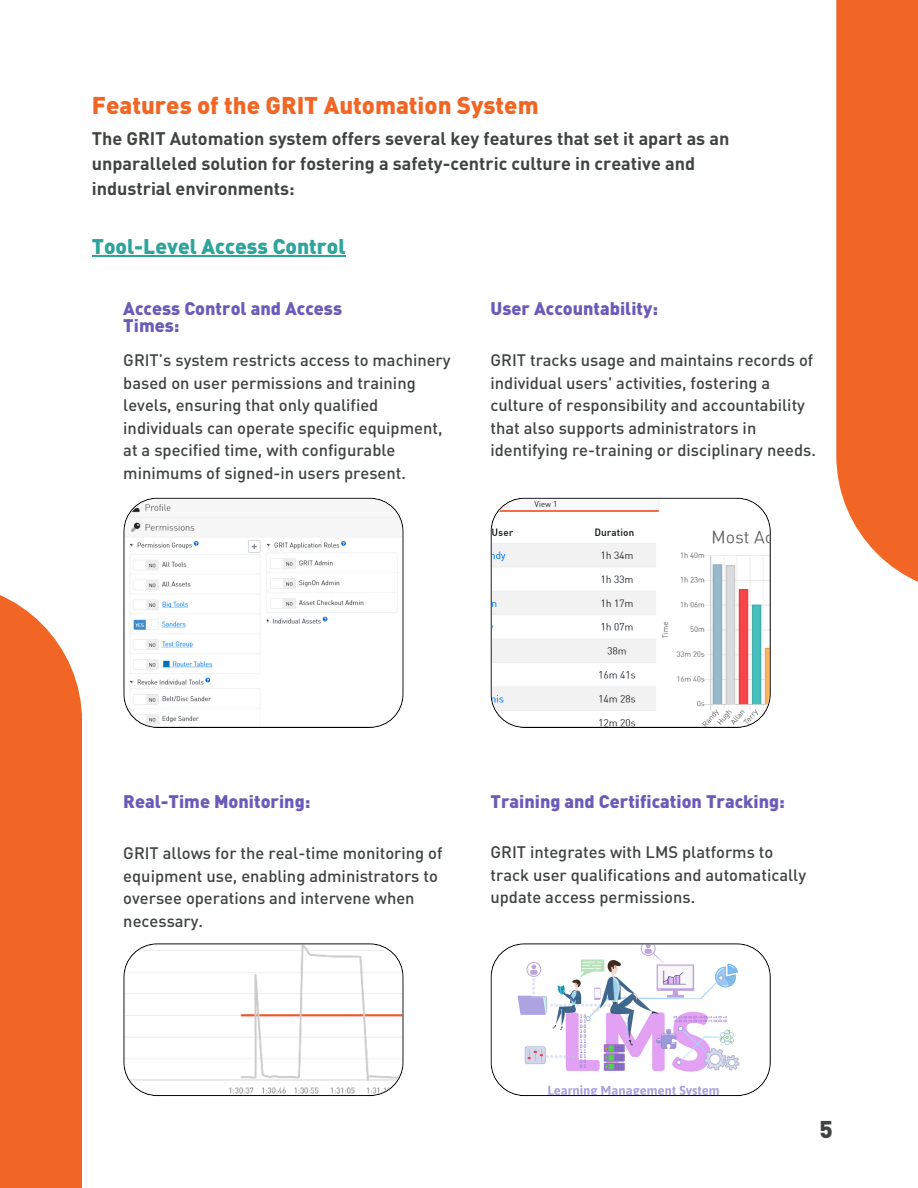
<style>
.page{position:relative;width:918px;height:1188px;background:#fff}
.page>*{position:absolute;margin:0;border:0;box-sizing:border-box;transform-origin:0 0}
.t1{font:900 24px "DIN Pro";color:#f16624}
.t2{font:900 24px "DIN Pro";color:#3f4440}
.t3{font:900 21px "DIN Pro";color:#2da49b}
.t4{font:700 18px/24.8px "DIN Pro";color:#3f4440}
.t5{font:900 18px/16.8px "DIN Pro";color:#6b5bb8}
.t6{font:500 16.5px/22.5px "DIN Pro";color:#3f4440}
</style>
<div class="page">
<svg style="left:123px;top:943px;width:280px;height:153px"></svg>
<svg style="left:123px;top:498px;width:280px;height:230px"></svg>
<svg style="left:491px;top:498px;width:280px;height:230px"></svg>
<hr style="left:92px;top:256px;width:254px;height:1px;background:#2da49b">
<div style="left:836px;top:0;width:82px;height:594px;background:#f16624"></div>
<div style="left:0;top:583px;width:82px;height:605px;background:#f16624"></div>
<svg style="left:491px;top:943px;width:280px;height:153px"></svg>
<p class="t1" style="left:92px;top:89px;width:448px">Features of the GRIT Automation System</p>
<p class="t4" style="left:92px;top:125px;width:639px">The GRIT Automation system offers several key features that set it apart as an unparalleled solution for fostering a safety-centric culture in creative and industrial environments:</p>
<p class="t3" style="left:92px;top:233px;width:255px">Tool-Level Access Control</p>
<h2 class="t5" style="left:123px;top:299px;width:220px">Access Control and Access<br>Times:</h2>
<p class="t6" style="left:123px;top:348px;width:329px">GRIT’s system restricts access to machinery based on user permissions and training levels, ensuring that only qualified individuals can operate specific equipment, at a specified time, with configurable minimums of signed-in users present.</p>
<p class="t5" style="left:491px;top:299px;width:169px">User Accountability:</p>
<p class="t6" style="left:491px;top:348px;width:327px">GRIT tracks usage and maintains records of individual users' activities, fostering a culture of responsibility and accountability that also supports administrators in identifying re-training or disciplinary needs.</p>
<p class="t5" style="left:123px;top:793px;width:189px">Real-Time Monitoring:</p>
<p class="t6" style="left:123px;top:841px;width:321px">GRIT allows for the real-time monitoring of equipment use, enabling administrators to oversee operations and intervene when necessary.</p>
<p class="t5" style="left:491px;top:793px;width:296px">Training and Certification Tracking:</p>
<p class="t6" style="left:491px;top:840px;width:317px">GRIT integrates with LMS platforms to track user qualifications and automatically update access permissions.</p>
<p class="t2" style="left:820px;top:1113px;width:15px">5</p>
</div>
